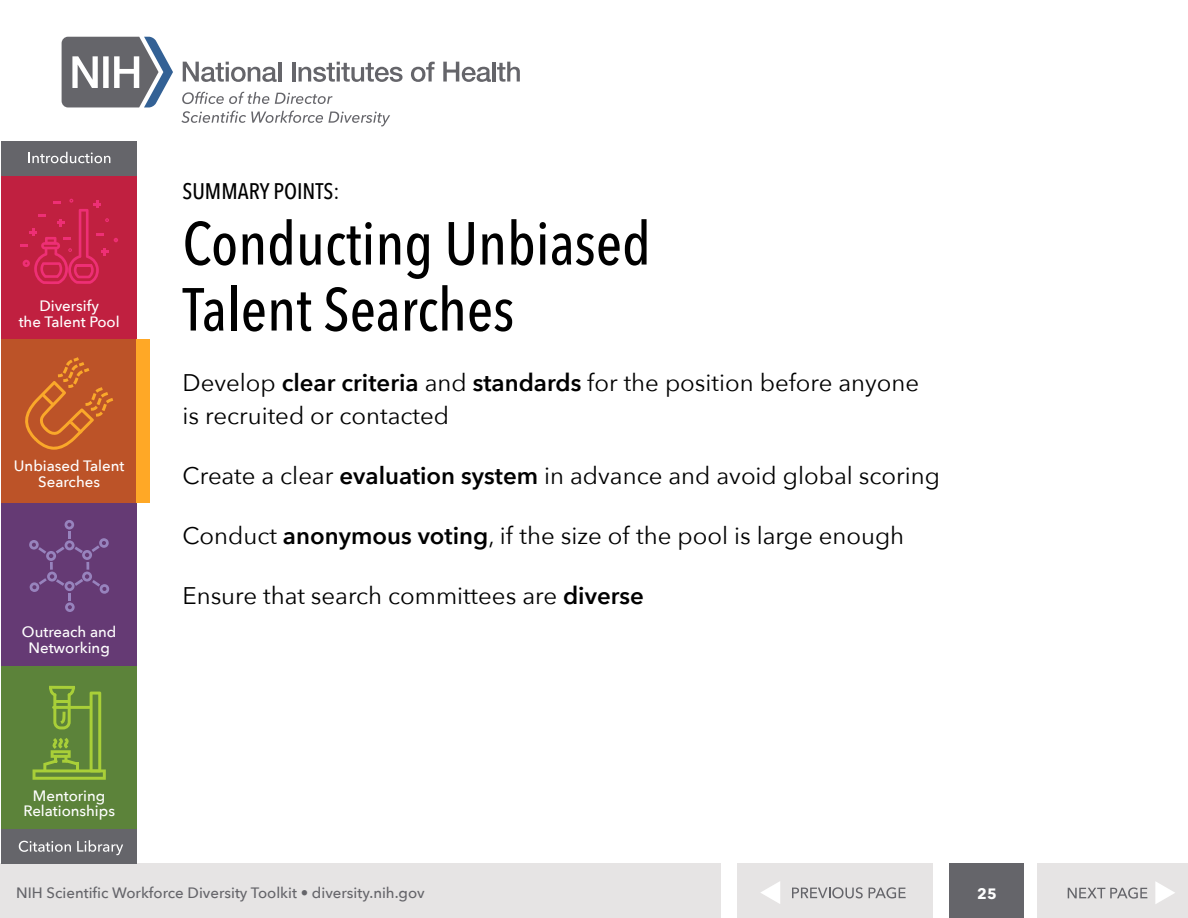
<style>
.page{position:relative;width:1188px;height:918px;background:#fff}
.page>*{position:absolute;margin:0;border:0;box-sizing:border-box;transform-origin:0 0}
.t1{font:500 60px/66px "Avenir Next Condensed";color:#000}
.t2{font:24px/33px "Avenir Next";color:#000}
.t3{font:500 22.5px "Avenir Next Condensed";color:#000}
.t4{font:500 15px/15.6px "Avenir Next";color:#fff;text-align:center}
.t5{font:500 15px "Avenir Next";color:#65656a}
.t6{font:700 15px "Avenir Next";color:#fff}
.s1{font-weight:600}
</style>
<div class="page">
<svg style="left:183px;top:62px;width:94px;height:20px"></svg>
<hr style="left:278px;top:62px;width:3px;height:20px;background:#65656a">
<hr style="left:292px;top:62px;width:3px;height:20px;background:#65656a">
<svg style="left:299px;top:62px;width:104px;height:20px"></svg>
<svg style="left:411px;top:62px;width:24px;height:20px"></svg>
<svg style="left:443px;top:62px;width:48px;height:20px"></svg>
<hr style="left:492px;top:62px;width:4px;height:20px;background:#65656a">
<svg style="left:497px;top:62px;width:23px;height:20px"></svg>
<svg style="left:62px;top:37px;width:111px;height:70px"></svg>
<svg style="left:182px;top:92px;width:87px;height:12px"></svg>
<svg style="left:275px;top:93px;width:58px;height:11px"></svg>
<svg style="left:181px;top:111px;width:209px;height:15px"></svg>
<div style="left:0;top:864px;width:720px;height:54px;background:#e6e4e4"></div>
<div style="left:949px;top:864px;width:74px;height:54px;background:#65656a"></div>
<div style="left:1px;top:141px;width:136px;height:36px;background:#65656a"></div>
<svg style="left:28px;top:152px;width:82px;height:11px"></svg>
<div style="left:1px;top:177px;width:136px;height:163px;background:#c02040"></div>
<svg style="left:20px;top:199px;width:98px;height:85px"></svg>
<div style="left:1px;top:340px;width:136px;height:163px;background:#bc5328"></div>
<svg style="left:25px;top:357px;width:88px;height:93px"></svg>
<div style="left:1px;top:503px;width:136px;height:163px;background:#653a74"></div>
<svg style="left:29px;top:520px;width:80px;height:92px"></svg>
<div style="left:1px;top:666px;width:136px;height:163px;background:#5c833a"></div>
<svg style="left:33px;top:686px;width:73px;height:94px"></svg>
<div style="left:1px;top:829px;width:136px;height:35px;background:#65656a"></div>
<svg style="left:19px;top:841px;width:52px;height:11px"></svg>
<svg style="left:77px;top:840px;width:46px;height:15px"></svg>
<div style="left:737px;top:864px;width:196px;height:54px;background:#e6e4e4"></div>
<svg style="left:792px;top:887px;width:71px;height:11px"></svg>
<svg style="left:869px;top:887px;width:37px;height:11px"></svg>
<svg style="left:761px;top:881px;width:19px;height:23px"></svg>
<div style="left:1038px;top:864px;width:150px;height:54px;background:#e6e4e4"></div>
<svg style="left:1155px;top:882px;width:20px;height:22px"></svg>
<svg style="left:1068px;top:887px;width:79px;height:12px"></svg>
<div style="left:137px;top:340px;width:13px;height:163px;background:#ffa826"></div>
<p class="t4" style="left:19px;top:298px;width:102px">Diversify<br>the Talent Pool</p>
<p class="t4" style="left:14px;top:458px;width:112px">Unbiased Talent<br>Searches</p>
<p class="t4" style="left:22px;top:624px;width:96px">Outreach and<br>Networking</p>
<p class="t4" style="left:23px;top:787px;width:93px">Mentoring<br>Relationships</p>
<h2 class="t3" style="left:183px;top:177px;width:158px">SUMMARY POINTS:</h2>
<h3 class="t1" style="left:183px;top:210px;width:470px">Conducting Unbiased<br>Talent Searches</h3>
<p class="t2" style="left:183px;top:365px;width:738px">Develop <span class="s1">clear criteria</span> and <span class="s1">standards</span> for the position before anyone is recruited or contacted</p>
<p class="t2" style="left:183px;top:458px;width:759px">Create a clear <span class="s1">evaluation system</span> in advance and avoid global scoring</p>
<p class="t2" style="left:183px;top:518px;width:723px">Conduct <span class="s1">anonymous voting</span>, if the size of the pool is large enough</p>
<p class="t2" style="left:183px;top:578px;width:463px">Ensure that search committees are <span class="s1">diverse</span></p>
<p class="t5" style="left:16px;top:880px;width:410px">NIH Scientific Workforce Diversity Toolkit • diversity.nih.gov</p>
<p class="t6" style="left:977px;top:880px;width:21px">25</p>
</div>
